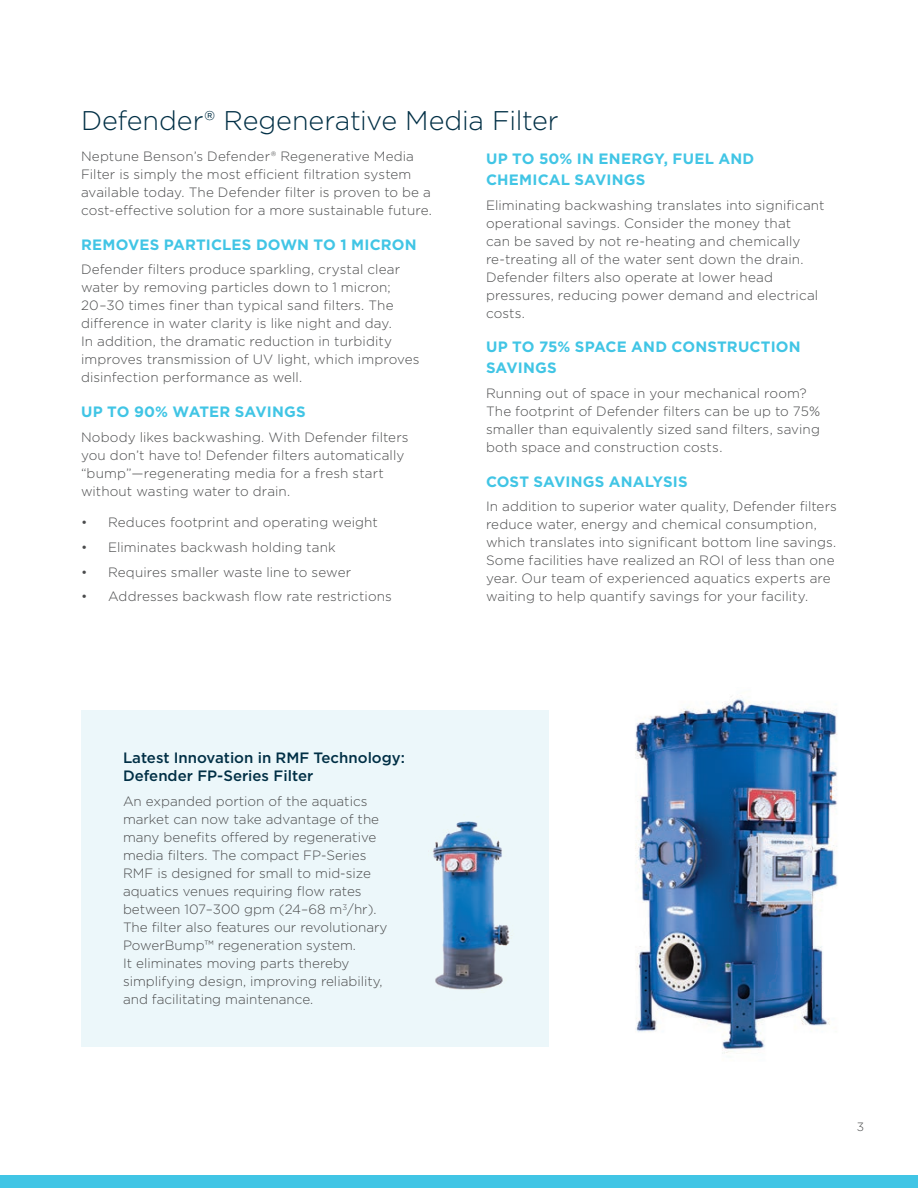
<style>
.page{position:relative;width:918px;height:1188px;background:#fff}
.page>*{position:absolute;margin:0;border:0;box-sizing:border-box;transform-origin:0 0}
.Headline__span_colum{font:300 27px "Gotham";letter-spacing:-.01em;color:#002f45}
.Subhead{font:700 15px/21px "Gotham";letter-spacing:.01em;color:#41c5e5}
.Sidebar_Headline{font:500 15px/18px "Gotham";color:#002f45}
.Body__last{font:300 13.5px/18px "Gotham";letter-spacing:.01em;color:#4b4c4d}
.Sidebar_Headline-2{font:300 13.5px/18px "Gotham";color:#4b4c4d}
.Body{font:300 13.5px/18px "Gotham";letter-spacing:.01em;color:#4b4c4d}
.t1{font:300 12px "Gotham";color:#4b4c4d}
</style>
<div class="page">
<img style="left:635px;top:696px;width:203px;height:358px">
<div style="left:81px;top:710px;width:468px;height:336px;background:#ecf7fa"></div>
<img style="left:432px;top:821px;width:80px;height:169px">
<div style="left:0;top:1175px;width:918px;height:13px;background:#41c5e5"></div>
<p class="Headline__span_colum" style="left:81px;top:103px;width:479px">Defender® Regenerative Media Filter</p>
<p class="Body__last" style="left:81px;top:147px;width:353px">Neptune Benson’s Defender® Regenerative Media Filter is simply the most efficient filtration system available today. The Defender filter is proven to be a cost-effective solution for a more sustainable future.</p>
<p class="Subhead" style="left:81px;top:234px;width:337px">REMOVES PARTICLES DOWN TO 1 MICRON</p>
<p class="Body__last" style="left:81px;top:260px;width:340px">Defender filters produce sparkling, crystal clear water by removing particles down to 1 micron; 20–30 times finer than typical sand filters. The difference in water clarity is like night and day.<br>In addition, the dramatic reduction in turbidity improves transmission of UV light, which improves disinfection performance as well.</p>
<p class="Subhead" style="left:81px;top:401px;width:226px">UP TO 90% WATER SAVINGS</p>
<p class="Body" style="left:81px;top:427px;width:329px">Nobody likes backwashing. With Defender filters you don’t have to! Defender filters automatically “bump”—regenerating media for a fresh start without wasting water to drain.</p>
<p class="Sidebar_Headline-2" style="left:81px;top:513px;width:299px">• Reduces footprint and operating weight</p>
<p class="Sidebar_Headline-2" style="left:81px;top:538px;width:256px">• Eliminates backwash holding tank</p>
<p class="Sidebar_Headline-2" style="left:81px;top:562px;width:272px">• Requires smaller waste line to sewer</p>
<p class="Sidebar_Headline-2" style="left:81px;top:587px;width:312px">• Addresses backwash flow rate restrictions</p>
<p class="Subhead" style="left:486px;top:148px;width:270px">UP TO 50% IN ENERGY, FUEL AND<br>CHEMICAL SAVINGS</p>
<p class="Body__last" style="left:486px;top:196px;width:340px">Eliminating backwashing translates into significant operational savings. Consider the money that<br>can be saved by not re-heating and chemically re-treating all of the water sent down the drain.<br>Defender filters also operate at lower head pressures, reducing power demand and electrical costs.</p>
<p class="Subhead" style="left:486px;top:336px;width:316px">UP TO 75% SPACE AND CONSTRUCTION<br>SAVINGS</p>
<p class="Body__last" style="left:486px;top:384px;width:336px">Running out of space in your mechanical room?<br>The footprint of Defender filters can be up to 75% smaller than equivalently sized sand filters, saving both space and construction costs.</p>
<p class="Subhead" style="left:486px;top:471px;width:203px">COST SAVINGS ANALYSIS</p>
<p class="Body__last" style="left:486px;top:497px;width:352px">In addition to superior water quality, Defender filters reduce water, energy and chemical consumption, which translates into significant bottom line savings.<br>Some facilities have realized an ROI of less than one year. Our team of experienced aquatics experts are waiting to help quantify savings for your facility.</p>
<p class="Sidebar_Headline" style="left:123px;top:749px;width:284px">Latest Innovation in RMF Technology:<br>Defender FP-Series Filter</p>
<p class="Sidebar_Headline-2" style="left:123px;top:792px;width:266px">An expanded portion of the aquatics market can now take advantage of the many benefits offered by regenerative media filters. The compact FP-Series RMF is designed for small to mid-size aquatics venues requiring flow rates between 107–300 gpm (24–68 m<sup>3</sup>/hr).<br>The filter also features our revolutionary PowerBump™ regeneration system.<br>It eliminates moving parts thereby simplifying design, improving reliability, and facilitating maintenance.</p>
<p class="t1" style="left:857px;top:1119px;width:9px">3</p>
</div>
